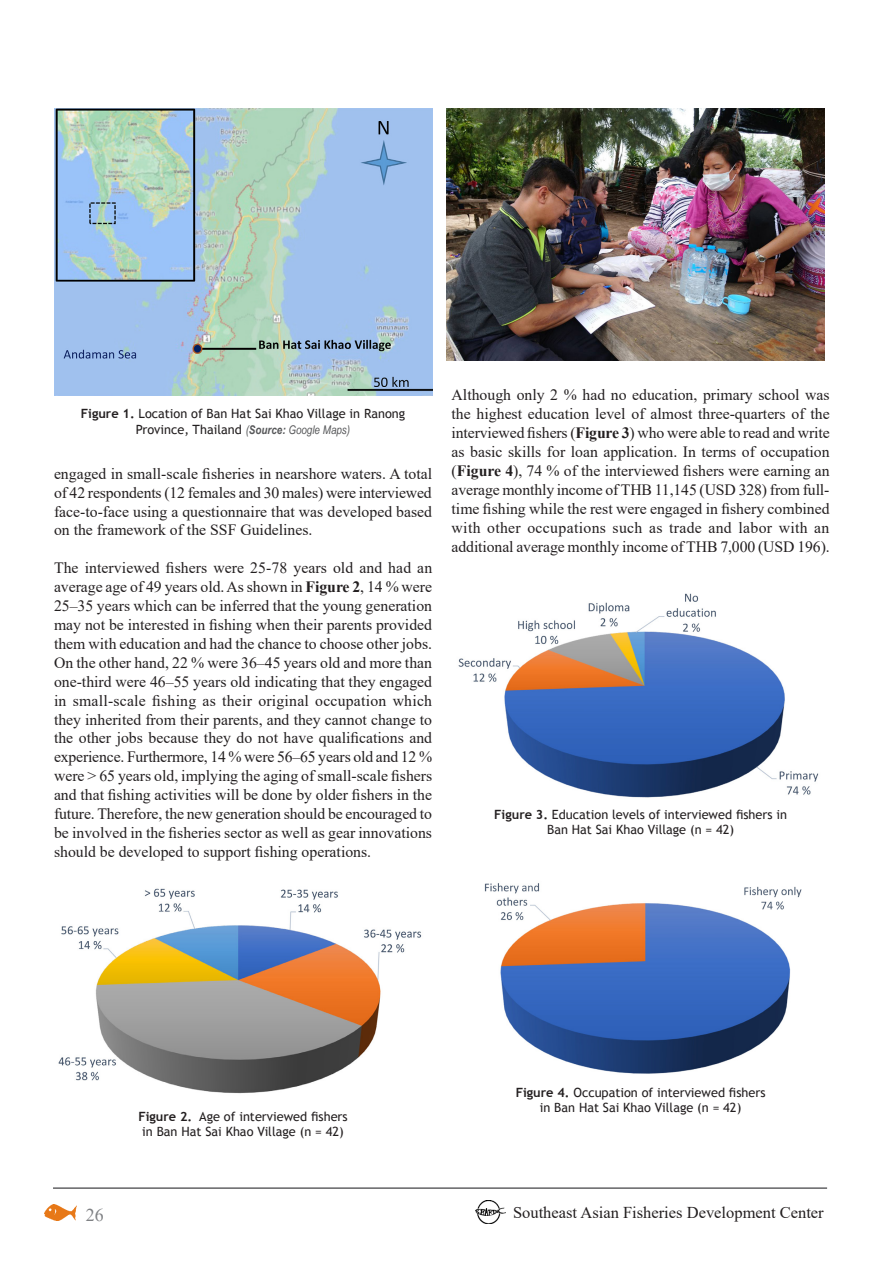
<style>
.page{position:relative;width:893px;height:1263px;background:#fff}
.page>*{position:absolute;margin:0;border:0;box-sizing:border-box;transform-origin:0 0}
.t1{font:18px "Times New Roman";color:#808285}
.t2{font:16.5px "Times New Roman";color:#231f20}
.Text{font:15.75px/18.9px "Times New Roman";color:#231f20;text-align:justify}
.box{font:12.75px/15.3px "Trebuchet MS";color:#231f20;text-align:center}
.s1{font-weight:700}
.s2{font-family:"Arial Narrow";font-style:italic;font-size:12px;color:#57585a}
.s3{font-family:"Arial Narrow";font-weight:700;font-style:italic;font-size:12px;color:#57585a}
</style>
<div class="page">
<img style="left:45px;top:1205px;width:32px;height:16px">
<img style="left:475px;top:1200px;width:31px;height:23px">
<hr style="left:53px;top:1187px;width:774px;height:2px;background:#636366">
<img style="left:54px;top:108px;width:378px;height:287px">
<img style="left:58px;top:888px;width:364px;height:206px">
<img style="left:458px;top:593px;width:361px;height:205px">
<img style="left:484px;top:883px;width:318px;height:191px">
<img style="left:446px;top:108px;width:379px;height:252px">
<p class="box" style="left:81px;top:406px;width:326px"><span class="s1">Figure 1.</span> Location of Ban Hat Sai Khao Village in Ranong<br>Province, Thailand <span class="s2">(</span><span class="s3">Source:</span> <span class="s2">Google Maps)</span></p>
<p class="Text" style="left:54px;top:463px;width:380px">engaged in small-scale fisheries in nearshore waters. A total of 42 respondents (12 females and 30 males) were interviewed face-to-face using a questionnaire that was developed based on the framework of the SSF Guidelines.</p>
<p class="Text" style="left:54px;top:558px;width:380px">The interviewed fishers were 25-78 years old and had an average age of 49 years old. As shown in <span class="s1">Figure 2</span>, 14 % were 25–35 years which can be inferred that the young generation may not be interested in fishing when their parents provided them with education and had the chance to choose other jobs.<br>On the other hand, 22 % were 36–45 years old and more than one-third were 46–55 years old indicating that they engaged in small-scale fishing as their original occupation which they inherited from their parents, and they cannot change to the other jobs because they do not have qualifications and experience. Furthermore, 14 % were 56–65 years old and 12 % were &gt; 65 years old, implying the aging of small-scale fishers and that fishing activities will be done by older fishers in the future. Therefore, the new generation should be encouraged to be involved in the fisheries sector as well as gear innovations should be developed to support fishing operations.</p>
<p class="Text" style="left:452px;top:385px;width:380px">Although only 2 % had no education, primary school was the highest education level of almost three-quarters of the interviewed fishers (<span class="s1">Figure 3</span>) who were able to read and write as basic skills for loan application. In terms of occupation (<span class="s1">Figure 4</span>), 74 % of the interviewed fishers were earning an average monthly income of THB 11,145 (USD 328) from full&shy;time fishing while the rest were engaged in fishery combined with other occupations such as trade and labor with an additional average monthly income of THB 7,000 (USD 196).</p>
<p class="box" style="left:494px;top:807px;width:294px"><span class="s1">Figure 3.</span> Education levels of interviewed fishers in<br>Ban Hat Sai Khao Village (n = 42)</p>
<p class="box" style="left:138px;top:1109px;width:211px"><span class="s1">Figure 2.</span> Age of interviewed fishers in Ban Hat Sai Khao Village (n = 42)</p>
<p class="box" style="left:516px;top:1085px;width:251px"><span class="s1">Figure 4.</span> Occupation of interviewed fishers in Ban Hat Sai Khao Village (n = 42)</p>
<p class="t1" style="left:86px;top:1202px;width:20px">26</p>
<p class="t2" style="left:513px;top:1200px;width:312px">Southeast Asian Fisheries Development Center</p>
</div>
